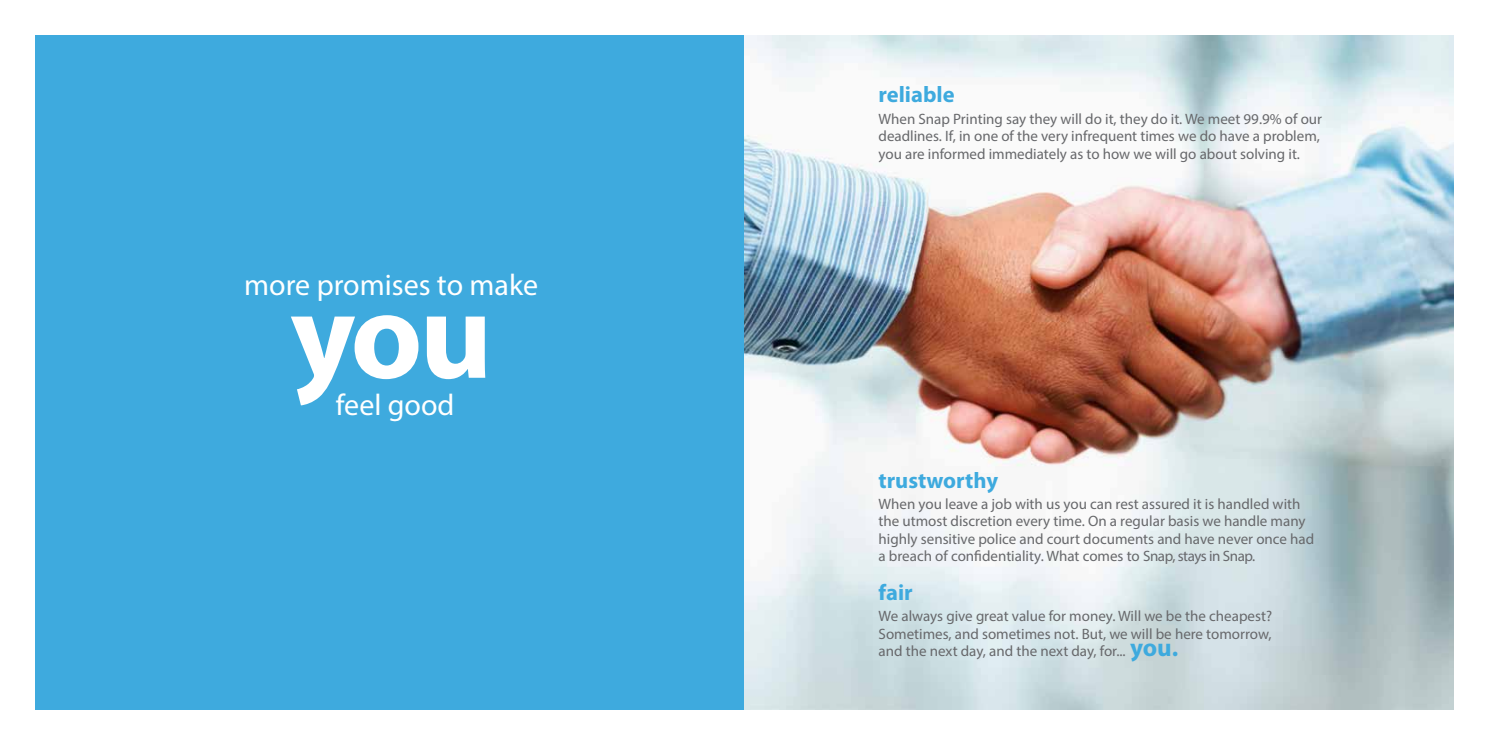
<style>
.page{position:relative;width:1489px;height:745px;background:#fff}
.page>*{position:absolute;margin:0;border:0;box-sizing:border-box;transform-origin:0 0}
.t1{font:700 125px "Myriad Pro";color:#fff}
.t2{font:30px "Myriad Pro";color:#fff}
.t3{font:700 22.5px "Myriad Pro";color:#3eaade}
.t4{font:15px/17.5px "Myriad Pro";color:#67686b}
.s1{font-weight:700;font-size:25px;color:#3eaade}
</style>
<div class="page">
<div style="left:35px;top:35px;width:709px;height:674px;background:#3eaade"></div>
<img style="left:744px;top:35px;width:709px;height:674px">
<h2 class="t2" style="left:244px;top:266px;width:295px">more promises to make</h2>
<h1 class="t1" style="left:290px;top:254px;width:204px">you</h1>
<h2 class="t2" style="left:336px;top:386px;width:120px">feel good</h2>
<h3 class="t3" style="left:878px;top:80px;width:78px">reliable</h3>
<p class="t4" style="left:878px;top:109px;width:445px">When Snap Printing say they will do it, they do it. We meet 99.9% of our deadlines. If, in one of the very infrequent times we do have a problem, you are informed immediately as to how we will go about solving it.</p>
<h3 class="t3" style="left:878px;top:465px;width:121px">trustworthy</h3>
<p class="t4" style="left:878px;top:494px;width:437px">When you leave a job with us you can rest assured it is handled with the utmost discretion every time. On a regular basis we handle many highly sensitive police and court documents and have never once had a breach of confidentiality. What comes to Snap, stays in Snap.</p>
<h3 class="t3" style="left:878px;top:577px;width:36px">fair</h3>
<p class="t4" style="left:878px;top:606px;width:395px;text-align:justify">We always give great value for money. Will we be the cheapest?<br>Sometimes, and sometimes not. But, we will be here tomorrow, and the next day, and the next day, for... <span class="s1">you.</span></p>
</div>
